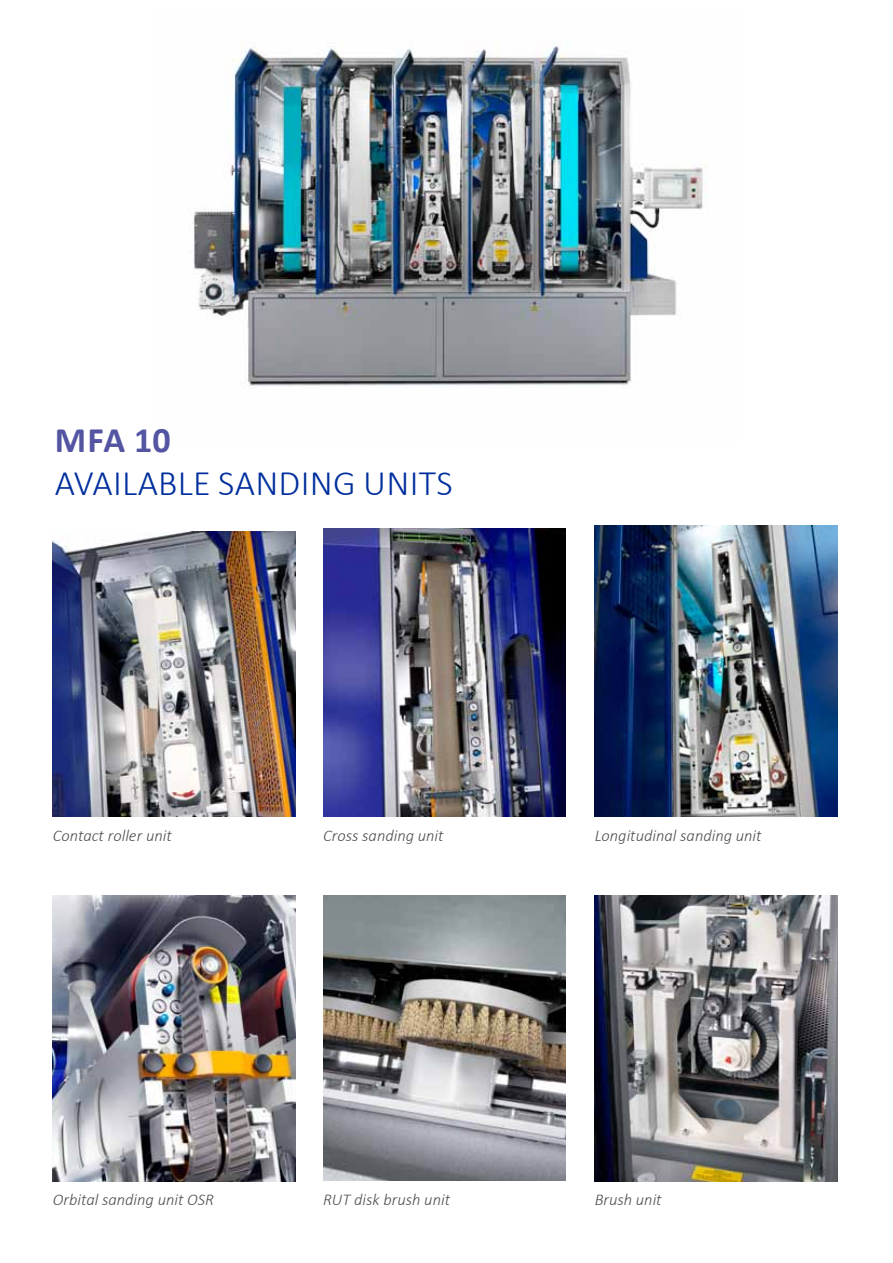
<style>
.page{position:relative;width:893px;height:1263px;background:#fff}
.page>*{position:absolute;margin:0;border:0;box-sizing:border-box;transform-origin:0 0}
.t1{font:300 36px "Calibri";letter-spacing:.01em;color:#002f9d}
.t2{font:700 36px "Calibri";color:#5455a2}
.t3{font:italic 300 16.5px "Calibri";color:#504f53}
</style>
<div class="page">
<img style="left:193px;top:42px;width:513px;height:345px">
<img style="left:53px;top:531px;width:242px;height:285px">
<img style="left:323px;top:528px;width:242px;height:288px">
<img style="left:323px;top:895px;width:242px;height:285px">
<img style="left:595px;top:525px;width:242px;height:291px">
<img style="left:595px;top:895px;width:242px;height:286px">
<img style="left:53px;top:895px;width:242px;height:286px">
<h1 class="t2" style="left:55px;top:417px;width:117px">MFA 10</h1>
<h1 class="t1" style="left:55px;top:461px;width:399px">AVAILABLE SANDING UNITS</h1>
<p class="t3" style="left:53px;top:825px;width:120px">Contact roller unit</p>
<p class="t3" style="left:323px;top:825px;width:122px">Cross sanding unit</p>
<p class="t3" style="left:595px;top:825px;width:168px">Longitudinal sanding unit</p>
<p class="t3" style="left:53px;top:1190px;width:163px">Orbital sanding unit OSR</p>
<p class="t3" style="left:595px;top:1190px;width:69px">Brush unit</p>
<p class="t3" style="left:323px;top:1190px;width:128px">RUT disk brush unit</p>
</div>
